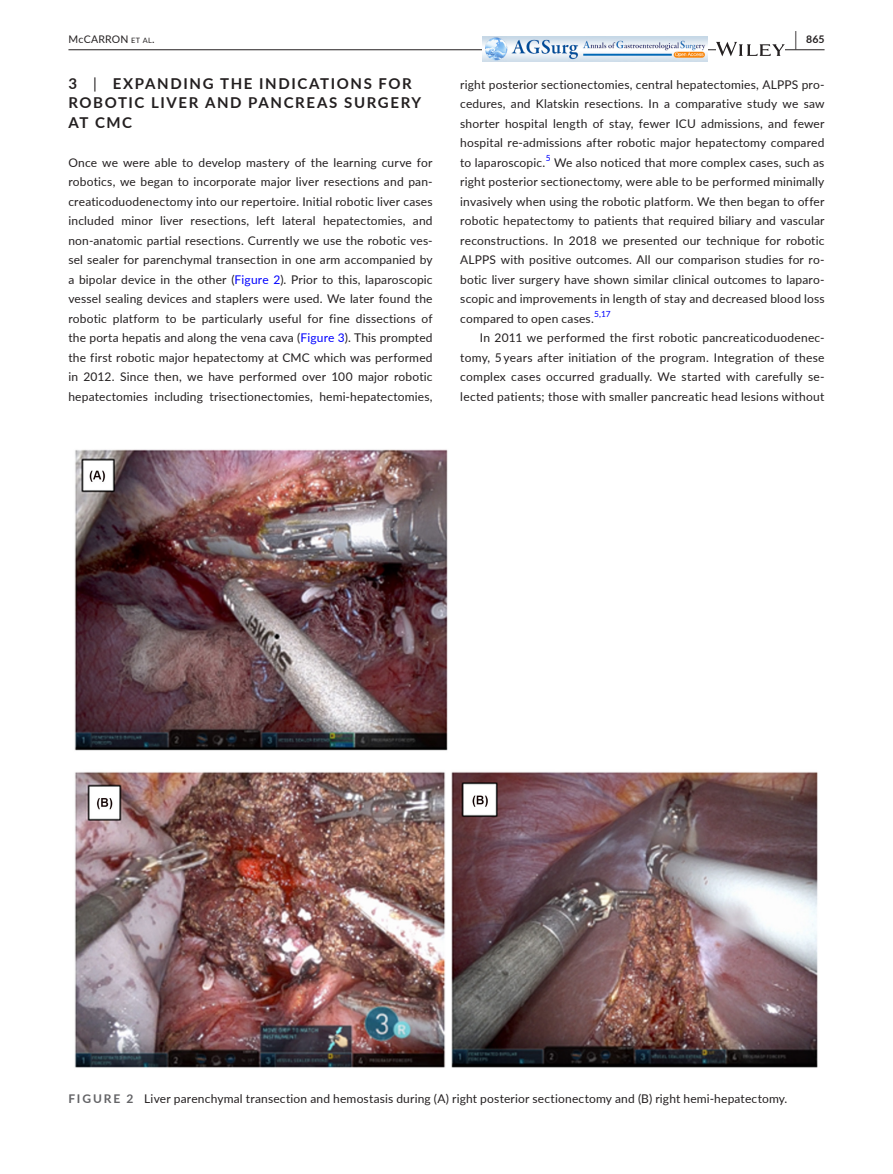
<style>
.page{position:relative;width:893px;height:1174px;background:#fff}
.page>*{position:absolute;margin:0;border:0;box-sizing:border-box;transform-origin:0 0}
.t1{font:700 15px/19.5px "Lato";letter-spacing:.11em;color:#231f20}
.t2{font:12px/19.5px "Lato";letter-spacing:.015em;color:#231f20;text-align:justify}
.t3{font:10.5px "Lato";letter-spacing:.025em;color:#231f20}
.t4{font:700 10.5px "Lato";color:#231f20}
.s1{font-size:7.35px}
.s2{font-size:19.5px}
.s3{font-weight:400}
.s4{color:#00f}
.s5{font-weight:700;color:#636366}
</style>
<div class="page">
<hr style="left:68px;top:49px;width:756px;height:1px;background:#231f20">
<img style="left:482px;top:36px;width:226px;height:26px">
<svg style="left:716px;top:42px;width:69px;height:14px"></svg>
<img style="left:74px;top:449px;width:744px;height:619px">
<p class="t3" style="left:68px;top:31px;width:88px">McCARRON <span class="s1">et al</span>.</p>
<p class="t4" style="left:795px;top:31px;width:31px"><span class="s2">|</span> 865</p>
<p class="t1" style="left:68px;top:73px;width:354px">3 <span class="s3">|</span> EXPANDING THE INDICATIONS FOR<br>ROBOTIC LIVER AND PANCREAS SURGERY<br>AT CMC</p>
<p class="t2" style="left:68px;top:152px;width:366px">Once we were able to develop mastery of the learning curve for robotics, we began to incorporate major liver resections and pan&shy;creaticoduodenectomy into our repertoire. Initial robotic liver cases included minor liver resections, left lateral hepatectomies, and non-anatomic partial resections. Currently we use the robotic ves&shy;sel sealer for parenchymal transection in one arm accompanied by a bipolar device in the other (<span class="s4">Figure 2</span>). Prior to this, laparoscopic vessel sealing devices and staplers were used. We later found the robotic platform to be particularly useful for fine dissections of the porta hepatis and along the vena cava (<span class="s4">Figure 3</span>). This prompted the first robotic major hepatectomy at CMC which was performed in 2012. Since then, we have performed over 100 major robotic hepatectomies including trisectionectomies, hemi-hepatectomies,</p>
<p class="t2" style="left:460px;top:74px;width:366px">right posterior sectionectomies, central hepatectomies, ALPPS pro&shy;cedures, and Klatskin resections. In a comparative study we saw shorter hospital length of stay, fewer ICU admissions, and fewer hospital re-admissions after robotic major hepatectomy compared to laparoscopic.<sup>5</sup> We also noticed that more complex cases, such as right posterior sectionectomy, were able to be performed minimally invasively when using the robotic platform. We then began to offer robotic hepatectomy to patients that required biliary and vascular reconstructions. In 2018 we presented our technique for robotic ALPPS with positive outcomes. All our comparison studies for ro&shy;botic liver surgery have shown similar clinical outcomes to laparo&shy;scopic and improvements in length of stay and decreased blood loss compared to open cases.<sup>5,17</sup></p>
<p class="t2" style="left:460px;top:327px;width:366px;text-indent:20px">In 2011 we performed the first robotic pancreaticoduodenec&shy;tomy, 5 years after initiation of the program. Integration of these complex cases occurred gradually. We started with carefully se&shy;lected patients; those with smaller pancreatic head lesions without</p>
<p class="t2" style="left:68px;top:1088px;width:720px"><span class="s5">FIGURE 2</span> Liver parenchymal transection and hemostasis during (A) right posterior sectionectomy and (B) right hemi-hepatectomy.</p>
</div>
